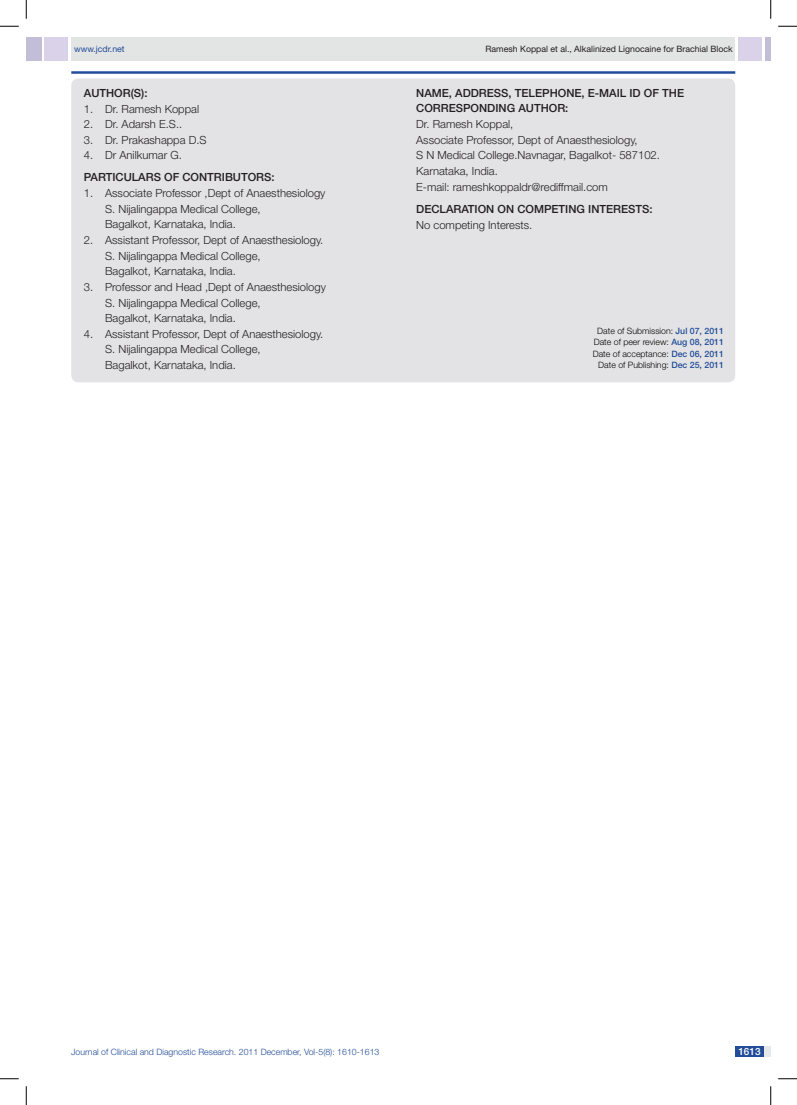
<style>
.page{position:relative;width:797px;height:1105px;background:#fff}
.page>*{position:absolute;margin:0;border:0;box-sizing:border-box;transform-origin:0 0}
.t1{font:300 11.25px/15.6px "Helvetica Neue";color:#231f20}
.t2{font:500 11.25px "Helvetica Neue";color:#231f20}
.t3{font:500 10px "Helvetica Neue";color:#fff}
.t4{font:300 8.75px/11.2px "Helvetica Neue";color:#040503;text-align:right}
.t5{font:300 8.75px "Helvetica Neue";color:#214c99}
.t6{font:8.75px "Helvetica Neue";color:#231f20}
.t7{font:8.75px "Helvetica Neue";color:#214c99}
.s1{font-weight:500;color:#214c99}
</style>
<div class="page">
<div style="left:71px;top:37px;width:664px;height:23px;background:#e3e4e4"></div>
<div style="left:26px;top:37px;width:16px;height:23px;background:#c2bed7"></div>
<div style="left:44px;top:37px;width:24px;height:23px;background:#d9d2e8"></div>
<div style="left:765px;top:37px;width:5px;height:23px;background:#c2bed7"></div>
<div style="left:738px;top:37px;width:24px;height:23px;background:#d9d2e8"></div>
<div style="left:735px;top:1046px;width:35px;height:11px;background:#e6e7e9"></div>
<div style="left:735px;top:1046px;width:29px;height:11px;background:#214c99"></div>
<hr style="left:71px;top:71px;width:664px;height:3px;background:#214c99">
<div style="left:71px;top:78px;width:664px;height:304px;background:#e3e3e5;border-radius:7px"></div>
<svg style="left:0;top:25px;width:19px;height:2px"></svg>
<svg style="left:778px;top:25px;width:19px;height:2px"></svg>
<svg style="left:0;top:1078px;width:19px;height:1px"></svg>
<svg style="left:778px;top:1078px;width:19px;height:1px"></svg>
<svg style="left:25px;top:0;width:2px;height:19px"></svg>
<svg style="left:25px;top:1086px;width:2px;height:19px"></svg>
<svg style="left:770px;top:0;width:1px;height:19px"></svg>
<svg style="left:770px;top:1086px;width:1px;height:19px"></svg>
<p class="t7" style="left:74px;top:44px;width:52px">www.jcdr.net</p>
<p class="t6" style="left:485px;top:44px;width:249px">Ramesh Koppal et al., Alkalinized Lignocaine for Brachial Block</p>
<p class="t2" style="left:84px;top:86px;width:65px">AUTHO R(S):</p>
<p class="t1" style="left:84px;top:100px;width:117px">1. Dr. Ramesh Koppal</p>
<p class="t1" style="left:84px;top:116px;width:100px">2. Dr. Adarsh E.S..</p>
<p class="t1" style="left:84px;top:132px;width:124px">3. Dr. Prakashappa D.S</p>
<p class="t1" style="left:84px;top:147px;width:99px">4. Dr Anilkumar G.</p>
<p class="t2" style="left:84px;top:171px;width:48px">PARTICULA</p>
<p class="t2" style="left:146px;top:171px;width:130px">RS OF CONTRIBUTORS:</p>
<p class="t1" style="left:105px;top:185px;width:222px;text-indent:-21px">1. Associate Professor ,Dept of Anaesthesiology<br>S. Nijalingappa Medical College,<br>Bagalkot, Karnataka, India.</p>
<p class="t1" style="left:105px;top:232px;width:220px;text-indent:-21px">2. Assistant Professor, Dept of Anaesthesiology.<br>S. Nijalingappa Medical College,<br>Bagalkot, Karnataka, India.</p>
<p class="t1" style="left:105px;top:279px;width:222px;text-indent:-21px">3. Professor and Head ,Dept of Anaesthesiology<br>S. Nijalingappa Medical College,<br>Bagalkot, Karnataka, India.</p>
<p class="t1" style="left:105px;top:326px;width:220px;text-indent:-21px">4. Assistant Professor, Dept of Anaesthesiology.<br>S. Nijalingappa Medical College,<br>Bagalkot, Karnataka, India.</p>
<p class="t2" style="left:416px;top:86px;width:9px">NAME</p>
<p class="t2" style="left:449px;top:86px;width:16px">, ADD</p>
<p class="t2" style="left:479px;top:86px;width:16px">RESS</p>
<p class="t2" style="left:508px;top:86px;width:22px">, TELEPHONE</p>
<p class="t2" style="left:581px;top:86px;width:26px">, E-MAIL</p>
<p class="t2" style="left:629px;top:86px;width:48px">ID OF THE</p>
<p class="t2" style="left:416px;top:102px;width:41px">CORRESPONDIN</p>
<p class="t2" style="left:506px;top:102px;width:63px">G AUTHOR:</p>
<p class="t1" style="left:416px;top:116px;width:245px">Dr. Ramesh Koppal,<br>Associate Professor, Dept of Anaesthesiology,<br>S N Medical College.Navnagar, Bagalkot- 587102.<br>Karnataka, India.<br>E-mail: rameshkoppaldr@rediffmail.com</p>
<p class="t2" style="left:416px;top:203px;width:66px">DECLARATION</p>
<p class="t2" style="left:497px;top:203px;width:38px">ON COMPE</p>
<p class="t2" style="left:558px;top:203px;width:95px">TIN G INTERESTS:</p>
<p class="t1" style="left:416px;top:217px;width:118px">No competing Interests.</p>
<p class="t4" style="left:592px;top:325px;width:133px">Date of Submission: <span class="s1">Jul 07, 2011<br></span>Date of peer review: <span class="s1">Aug 08, 2011<br></span>Date of acceptance: <span class="s1">Dec 06, 2011<br></span>Date of Publishing: <span class="s1">Dec 25, 2011</span></p>
<p class="t5" style="left:71px;top:1047px;width:310px">Journal of Clinical and Diagnostic Research. 2011 December, Vol-5(8): 1610-1613</p>
<p class="t3" style="left:738px;top:1045px;width:24px">1613</p>
</div>
